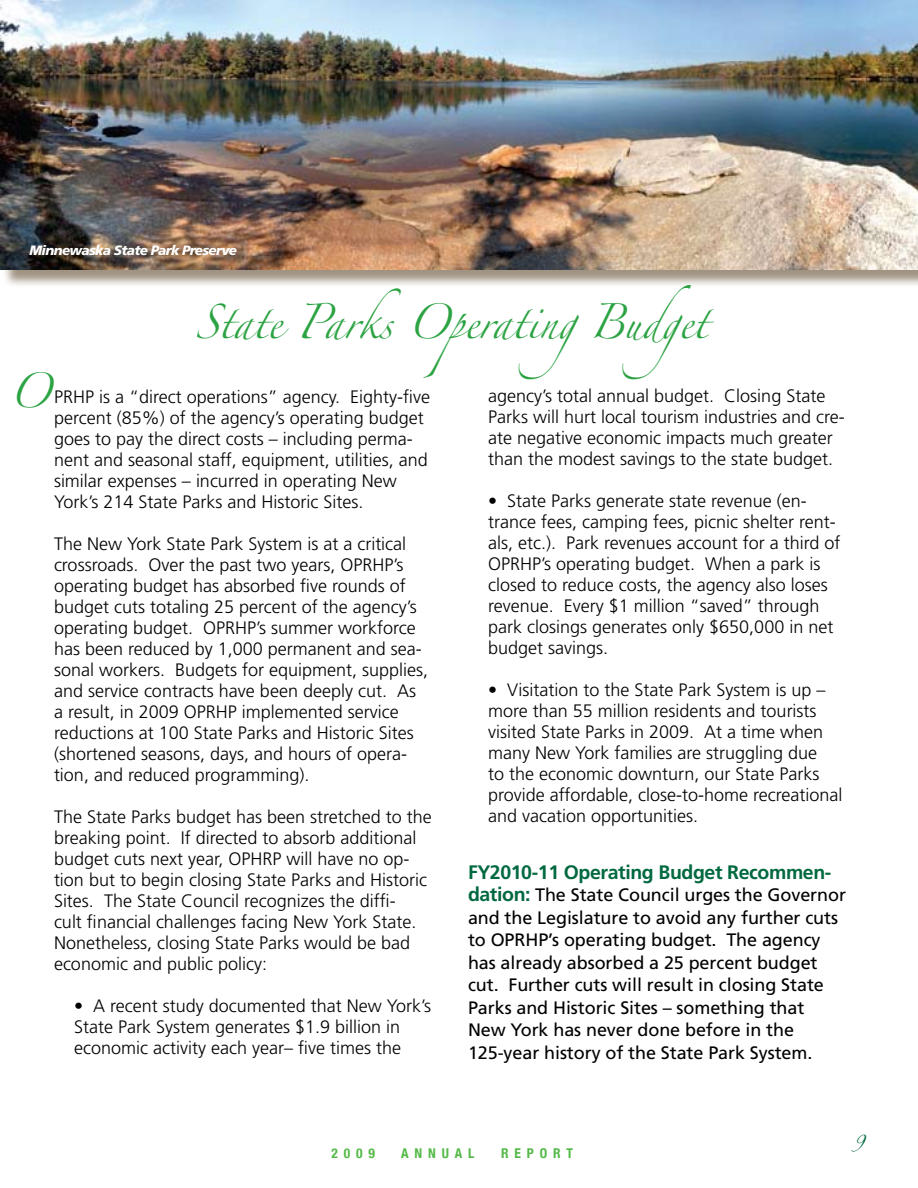
<style>
.page{position:relative;width:918px;height:1188px;background:#fff}
.page>*{position:absolute;margin:0;border:0;box-sizing:border-box;transform-origin:0 0}
.t1{font:31.35px "Zapfino";color:#2ca343;scale:.91 1}
.t2{font:700 19.5px "Frutiger";letter-spacing:-.02em;color:#00693f}
.t3{font:300 18px/21px "Frutiger";color:#000}
.t4{font:18px/22.5px "Frutiger";letter-spacing:-.005em;color:#000}
.t5{font:14.85px "Zapfino";color:#00693f;scale:.91 1}
.t6{font:italic 900 13.5px "Frutiger";letter-spacing:-.05em;color:#fff}
.t7{font:700 condensed 13.5px "Helvetica Neue";letter-spacing:.435em;color:#54b948}
.s1{font-weight:700;font-size:19.5px;color:#00693f}
</style>
<div class="page">
<div style="left:3px;top:0;width:915px;height:295px;background:#806f59;opacity:.75"></div>
<img style="left:0;top:0;width:918px;height:270px">
<p class="t6" style="left:29px;top:242px;width:209px">Minnewaska State Park Preserve</p>
<h1 class="t1" style="left:196px;top:309px;width:580px">State Parks OperatingBudget</h1>
<p class="t3" style="left:54px;top:387px;width:378px">PRHP is a “direct operations” agency. Eighty-five percent (85%) of the agency’s operating budget goes to pay the direct costs – including perma&shy;nent and seasonal staff, equipment, utilities, and similar expenses – incurred in operating New York’s 214 State Parks and Historic Sites.</p>
<p class="t3" style="left:54px;top:534px;width:376px">The New York State Park System is at a critical crossroads. Over the past two years, OPRHP’s operating budget has absorbed five rounds of budget cuts totaling 25 percent of the agency’s operating budget. OPRHP’s summer workforce has been reduced by 1,000 permanent and sea&shy;sonal workers. Budgets for equipment, supplies, and service contracts have been deeply cut. As a result, in 2009 OPRHP implemented service reductions at 100 State Parks and Historic Sites (shortened seasons, days, and hours of opera&shy;tion, and reduced programming).</p>
<p class="t3" style="left:54px;top:807px;width:379px">The State Parks budget has been stretched to the breaking point. If directed to absorb additional budget cuts next year, OPHRP will have no op&shy;tion but to begin closing State Parks and Historic Sites. The State Council recognizes the diffi-<br>cult financial challenges facing New York State.<br>Nonetheless, closing State Parks would be bad economic and public policy:</p>
<p class="t3" style="left:74px;top:996px;width:359px">• A recent study documented that New York’s<br>State Park System generates $1.9 billion in economic activity each year– five times the</p>
<h1 class="t1" style="left:9px;top:377px;width:48px">O</h1>
<p class="t3" style="left:488px;top:385px;width:358px">agency’s total annual budget. Closing State Parks will hurt local tourism industries and cre&shy;ate negative economic impacts much greater than the modest savings to the state budget.</p>
<p class="t3" style="left:488px;top:490px;width:354px">• State Parks generate state revenue (en&shy;trance fees, camping fees, picnic shelter rent&shy;als, etc.). Park revenues account for a third of OPRHP’s operating budget. When a park is closed to reduce costs, the agency also loses revenue. Every $1 million “saved” through park closings generates only $650,000 in net budget savings.</p>
<p class="t3" style="left:488px;top:679px;width:356px">• Visitation to the State Park System is up – more than 55 million residents and tourists visited State Parks in 2009. At a time when many New York families are struggling due<br>to the economic downturn, our State Parks provide affordable, close-to-home recreational and vacation opportunities.</p>
<p class="t2" style="left:468px;top:861px;width:365px">FY2010-11 Operating Budget Recommen-</p>
<p class="t4" style="left:468px;top:884px;width:380px"><span class="s1">dation:</span> The State Council urges the Governor and the Legislature to avoid any further cuts to OPRHP’s operating budget. The agency has already absorbed a 25 percent budget cut. Further cuts will result in closing State Parks and Historic Sites – something that New York has never done before in the 125-year history of the State Park System.</p>
<p class="t7" style="left:331px;top:1145px;width:45px">2009</p>
<p class="t7" style="left:401px;top:1145px;width:25px">A NN</p>
<p class="t7" style="left:442px;top:1145px;width:34px">UAL</p>
<p class="t7" style="left:501px;top:1145px;width:73px">REPOR T</p>
<p class="t5" style="left:852px;top:1137px;width:14px">9</p>
</div>
